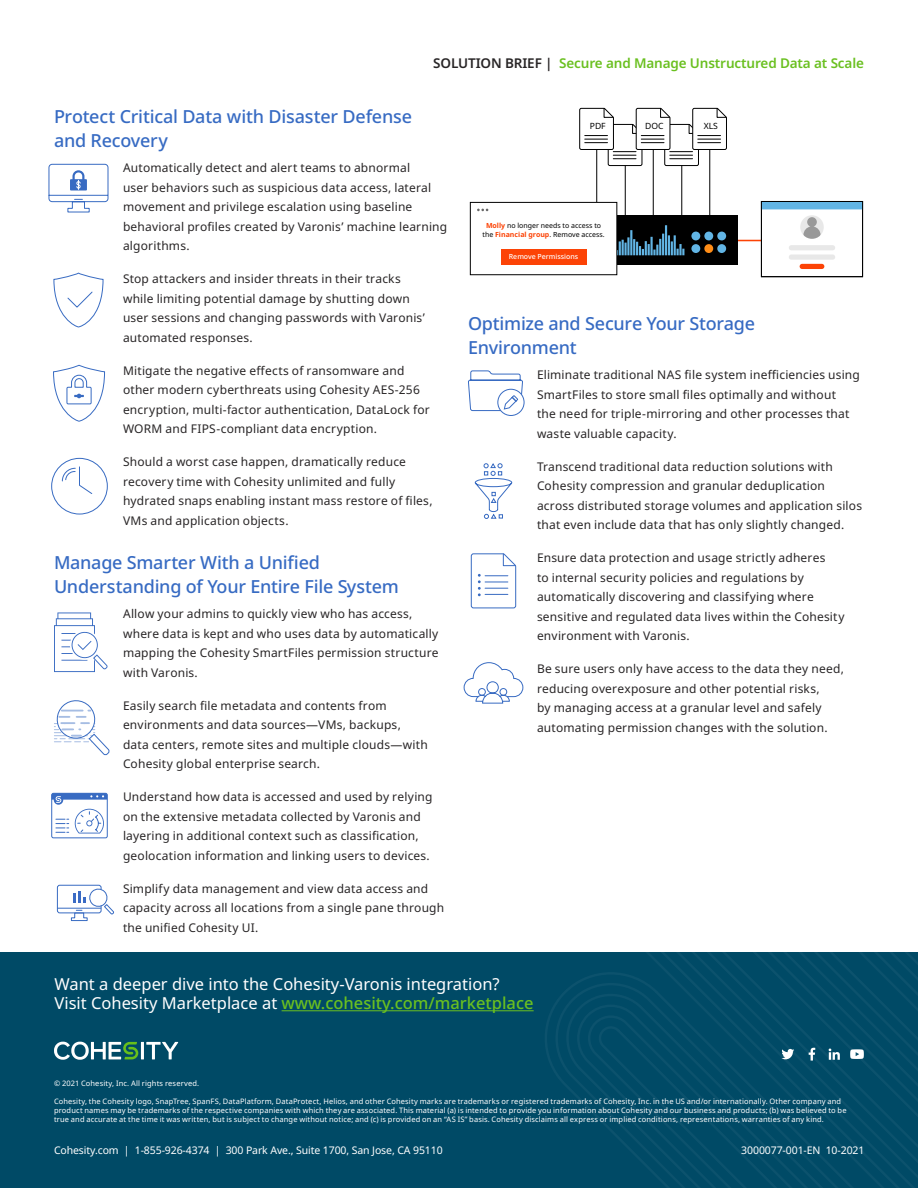
<style>
.page{position:relative;width:918px;height:1188px;background:#fff}
.page>*{position:absolute;margin:0;border:0;box-sizing:border-box;transform-origin:0 0}
.Subtitle_1{font:500 18px/24px "Noto Sans";letter-spacing:-.015em;color:#376bc3}
.t1{font:16.5px/19.5px "Noto Sans";color:#fff}
.t2{font:600 13.5px "Noto Sans";letter-spacing:-.01em;color:#6ac020}
.Body{font:12px/19.5px "Noto Sans";letter-spacing:.015em;color:#282526}
.t3{font:10.5px "Noto Sans";letter-spacing:-.01em;color:#fff}
.t4{font:8.55px "Noto Sans";color:#000}
.t5{font:7.5px/9px "Noto Sans";letter-spacing:.015em;color:#fff}
.t6{font:7.05px/9.3px "Noto Sans";color:#000;text-align:center}
.t7{font:500 7.05px "Noto Sans";color:#fff}
.s1{color:#282526}
.s2{font-weight:700;color:#fc4306}
.s3{font-weight:500;color:#6ac020}
</style>
<div class="page">
<div style="left:0;top:952px;width:918px;height:236px;background:#004a66"></div>
<svg style="left:545px;top:973px;width:78px;height:170px"></svg>
<svg style="left:623px;top:952px;width:295px;height:236px"></svg>
<hr style="left:141px;top:1042px;width:3px;height:17px;background:#fff">
<svg style="left:146px;top:1042px;width:32px;height:17px"></svg>
<svg style="left:54px;top:1042px;width:84px;height:18px"></svg>
<hr style="left:282px;top:1010px;width:252px;height:1px;background:#6ac020">
<svg style="left:751px;top:952px;width:167px;height:218px"></svg>
<hr style="left:625px;top:165px;width:1px;height:68px;background:#000">
<hr style="left:681px;top:165px;width:1px;height:68px;background:#000">
<hr style="left:596px;top:149px;width:1px;height:68px;background:#000">
<hr style="left:732px;top:240px;width:32px;height:1px;background:#fc4306">
<div style="left:605px;top:215px;width:133px;height:50px;background:#000"></div>
<svg style="left:617px;top:240px;width:10px;height:15px"></svg>
<hr style="left:627px;top:237px;width:3px;height:18px;background:#62b5e5">
<hr style="left:630px;top:230px;width:2px;height:25px;background:#62b5e5">
<hr style="left:650px;top:237px;width:3px;height:18px;background:#62b5e5">
<svg style="left:633px;top:239px;width:28px;height:16px"></svg>
<hr style="left:662px;top:234px;width:2px;height:21px;background:#62b5e5">
<hr style="left:665px;top:225px;width:2px;height:30px;background:#62b5e5">
<hr style="left:668px;top:235px;width:2px;height:20px;background:#62b5e5">
<hr style="left:674px;top:235px;width:2px;height:20px;background:#62b5e5">
<svg style="left:671px;top:241px;width:13px;height:14px"></svg>
<div style="left:691px;top:232px;width:9px;height:8px;background:#62b5e5;border-radius:50%"></div>
<div style="left:704px;top:232px;width:9px;height:8px;background:#62b5e5;border-radius:50%"></div>
<div style="left:717px;top:232px;width:9px;height:8px;background:#62b5e5;border-radius:50%"></div>
<div style="left:691px;top:244px;width:9px;height:9px;background:#62b5e5;border-radius:50%"></div>
<div style="left:704px;top:244px;width:9px;height:9px;background:#ff8d17;border-radius:50%"></div>
<div style="left:717px;top:244px;width:9px;height:9px;background:#62b5e5;border-radius:50%"></div>
<div style="left:761px;top:201px;width:102px;height:76px;background:#fff"></div>
<div style="left:761px;top:201px;width:102px;height:8px;background:#62b5e5"></div>
<div style="left:761px;top:201px;width:102px;height:76px;border:1px solid #000"></div>
<div style="left:800px;top:215px;width:24px;height:24px;background:#e8e8e8;border-radius:50%"></div>
<svg style="left:803px;top:217px;width:18px;height:22px"></svg>
<div style="left:789px;top:245px;width:46px;height:5px;background:#e8e8e8;border-radius:3px"></div>
<div style="left:789px;top:255px;width:46px;height:5px;background:#e8e8e8;border-radius:3px"></div>
<div style="left:800px;top:264px;width:24px;height:5px;background:#fc4306;border-radius:3px"></div>
<div style="left:470px;top:202px;width:147px;height:73px;background:#fff"></div>
<div style="left:470px;top:202px;width:147px;height:73px;border:1px solid #000"></div>
<div style="left:501px;top:249px;width:85px;height:16px;background:#fc4306"></div>
<svg style="left:477px;top:209px;width:11px;height:2px"></svg>
<hr style="left:709px;top:149px;width:1px;height:68px;background:#000">
<hr style="left:653px;top:149px;width:1px;height:68px;background:#000">
<svg style="left:579px;top:107px;width:148px;height:59px"></svg>
<svg style="left:54px;top:612px;width:54px;height:60px"></svg>
<div style="left:497px;top:389px;width:28px;height:27px;border:1px solid #386bc2;border-radius:50%"></div>
<svg style="left:468px;top:370px;width:55px;height:41px"></svg>
<svg style="left:470px;top:553px;width:47px;height:56px"></svg>
<svg style="left:54px;top:700px;width:56px;height:56px"></svg>
<svg style="left:53px;top:365px;width:52px;height:57px"></svg>
<svg style="left:51px;top:457px;width:57px;height:58px"></svg>
<svg style="left:53px;top:273px;width:51px;height:55px"></svg>
<svg style="left:474px;top:463px;width:39px;height:56px"></svg>
<svg style="left:48px;top:163px;width:61px;height:50px"></svg>
<svg style="left:463px;top:662px;width:61px;height:42px"></svg>
<div style="left:57px;top:885px;width:45px;height:28px;border:1px solid #386bc2;border-radius:2px"></div>
<svg style="left:57px;top:887px;width:57px;height:34px"></svg>
<div style="left:51px;top:793px;width:57px;height:45px;border:1px solid #386bc2;border-radius:2px"></div>
<svg style="left:51px;top:793px;width:56px;height:41px"></svg>
<p class="t2" style="left:433px;top:54px;width:432px"><span class="s1">SOLUTION BRIEF |</span> Secure and Manage Unstructured Data at Scale</p>
<p class="Subtitle_1" style="left:54px;top:105px;width:360px">Protect Critical Data with Disaster Defense and Recovery</p>
<p class="Body" style="left:123px;top:158px;width:326px">Automatically detect and alert teams to abnormal<br>user behaviors such as suspicious data access, lateral movement and privilege escalation using baseline behavioral profiles created by Varonis’ machine learning algorithms.</p>
<p class="Body" style="left:123px;top:269px;width:303px">Stop attackers and insider threats in their tracks while limiting potential damage by shutting down user sessions and changing passwords with Varonis’ automated responses.</p>
<p class="Body" style="left:123px;top:361px;width:308px">Mitigate the negative effects of ransomware and other modern cyberthreats using Cohesity AES-256 encryption, multi-factor authentication, DataLock for WORM and FIPS-compliant data encryption.</p>
<p class="Body" style="left:123px;top:452px;width:311px">Should a worst case happen, dramatically reduce recovery time with Cohesity unlimited and fully hydrated snaps enabling instant mass restore of files, VMs and application objects.</p>
<p class="Subtitle_1" style="left:54px;top:551px;width:347px">Manage Smarter With a Unified<br>Understanding of Your Entire File System</p>
<p class="Body" style="left:123px;top:604px;width:317px">Allow your admins to quickly view who has access, where data is kept and who uses data by automatically mapping the Cohesity SmartFiles permission structure with Varonis.</p>
<p class="Body" style="left:123px;top:696px;width:306px">Easily search file metadata and contents from environments and data sources—VMs, backups, data centers, remote sites and multiple clouds—with Cohesity global enterprise search.</p>
<p class="Body" style="left:123px;top:787px;width:311px">Understand how data is accessed and used by relying on the extensive metadata collected by Varonis and layering in additional context such as classification, geolocation information and linking users to devices.</p>
<p class="Body" style="left:123px;top:879px;width:323px">Simplify data management and view data access and capacity across all locations from a single pane through the unified Cohesity UI.</p>
<p class="t4" style="left:590px;top:120px;width:17px">PDF</p>
<p class="t6" style="left:482px;top:221px;width:124px"><span class="s2">Molly</span> no longer needs to access to the <span class="s2">Financial group</span>. Remove access.</p>
<p class="t7" style="left:509px;top:252px;width:71px">Remove Permissions</p>
<p class="t4" style="left:645px;top:120px;width:20px">DOC</p>
<p class="t4" style="left:704px;top:120px;width:16px">XLS</p>
<p class="Subtitle_1" style="left:468px;top:312px;width:289px">Optimize and Secure Your Storage<br>Environment</p>
<p class="Body" style="left:537px;top:366px;width:324px">Eliminate traditional NAS file system inefficiencies using SmartFiles to store small files optimally and without<br>the need for triple-mirroring and other processes that waste valuable capacity.</p>
<p class="Body" style="left:537px;top:457px;width:327px">Transcend traditional data reduction solutions with Cohesity compression and granular deduplication across distributed storage volumes and application silos that even include data that has only slightly changed.</p>
<p class="Body" style="left:537px;top:549px;width:309px">Ensure data protection and usage strictly adheres<br>to internal security policies and regulations by automatically discovering and classifying where sensitive and regulated data lives within the Cohesity environment with Varonis.</p>
<p class="Body" style="left:537px;top:660px;width:308px">Be sure users only have access to the data they need, reducing overexposure and other potential risks,<br>by managing access at a granular level and safely automating permission changes with the solution.</p>
<h2 class="t1" style="left:55px;top:974px;width:481px">Want a deeper dive into the Cohesity-Varonis integration?<br>Visit Cohesity Marketplace at <span class="s3">www.cohesity.com/marketplace</span></h2>
<p class="t5" style="left:54px;top:1079px;width:147px">© 2021 Cohesity, Inc. All rights reserved.</p>
<p class="t5" style="left:54px;top:1097px;width:794px">Cohesity, the Cohesity logo, SnapTree, SpanFS, DataPlatform, DataProtect, Helios, and other Cohesity marks are trademarks or registered trademarks of Cohesity, Inc. in the US and/or internationally. Other company and product names may be trademarks of the respective companies with which they are associated. This material (a) is intended to provide you information about Cohesity and our business and products; (b) was believed to be true and accurate at the time it was written, but is subject to change without notice; and (c) is provided on an “AS IS” basis. Cohesity disclaims all express or implied conditions, representations, warranties of any kind.</p>
<p class="t3" style="left:54px;top:1143px;width:390px">Cohesity.com | 1-855-926-4374 | 300 Park Ave., Suite 1700, San Jose, CA 95110</p>
<p class="t3" style="left:741px;top:1143px;width:125px">3000077-001-EN 10-2021</p>
</div>
